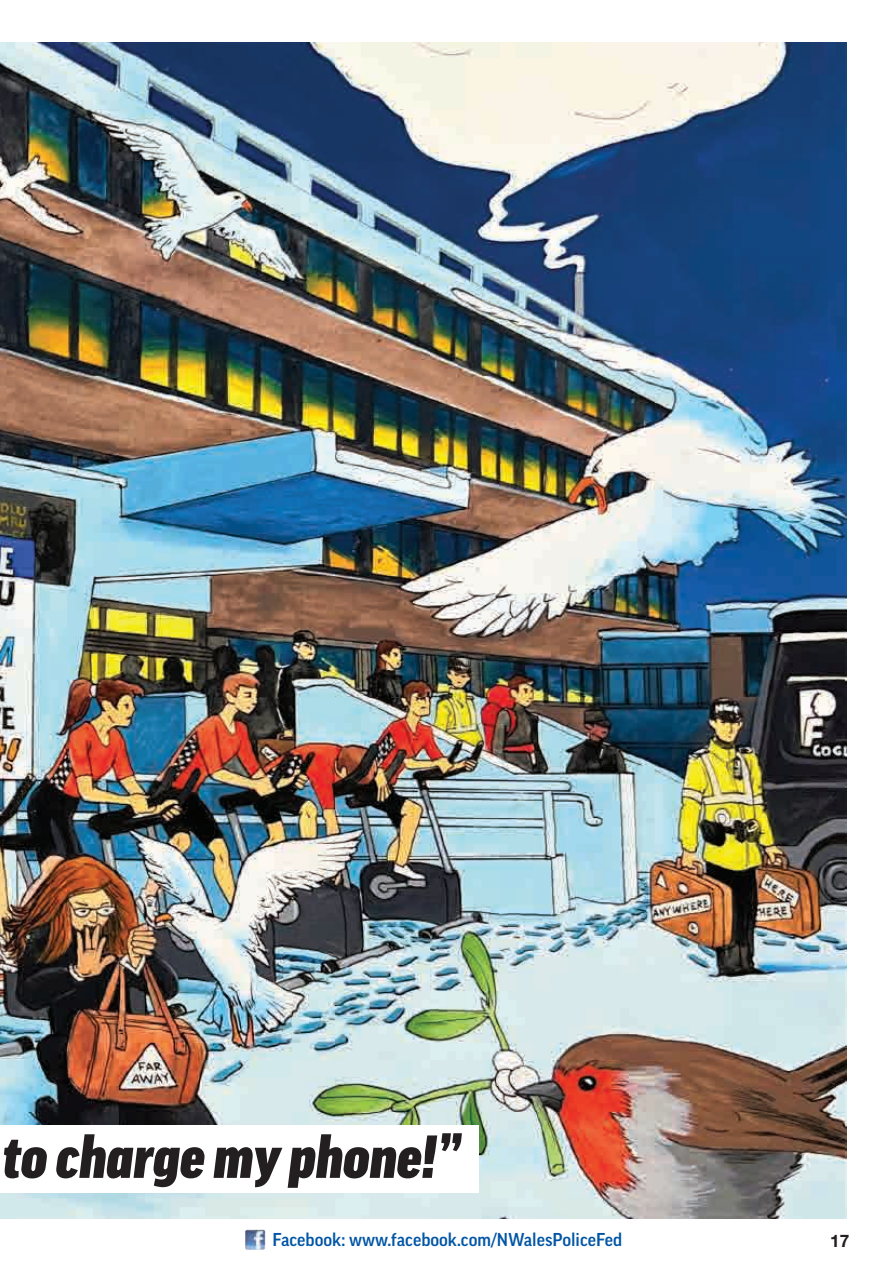
<style>
.page{position:relative;width:893px;height:1263px;background:#fff}
.page>*{position:absolute;margin:0;border:0;box-sizing:border-box;transform-origin:0 0}
.t1{font:italic 58.5px "Good Pro Narr Ultra";color:#231f20}
.t2{font:500 18px "Good Pro";color:#0155a5}
.t3{font:700 17.25px "Helvetica Neue";color:#231f20}
</style>
<div class="page">
<img style="left:245px;top:1230px;width:20px;height:20px">
<img style="left:0;top:42px;width:846px;height:1176px">
<div style="left:0;top:1125px;width:478px;height:68px;background:#fff"></div>
<h1 class="t1" style="left:3px;top:1124px;width:459px">to charge my phone!”</h1>
<p class="t2" style="left:272px;top:1229px;width:351px">Facebook: www.facebook.com/NWalesPoliceFed</p>
<p class="t3" style="left:830px;top:1227px;width:21px">17</p>
</div>
